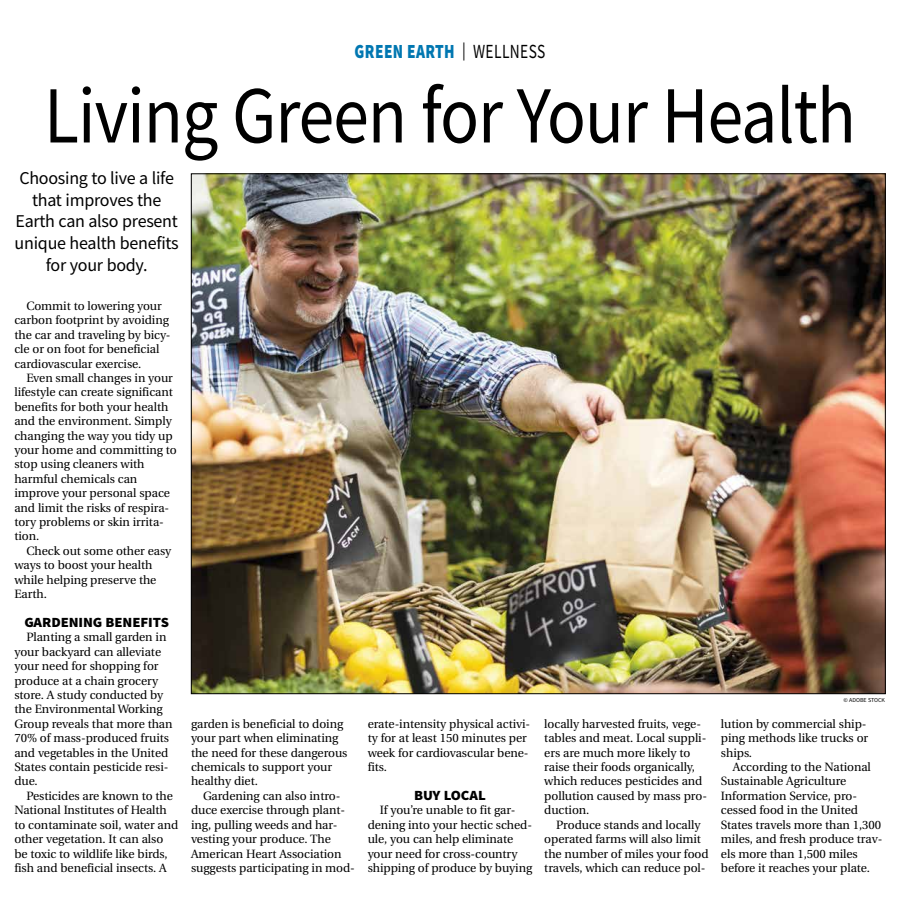
<style>
.page{position:relative;width:900px;height:908px;background:#fff}
.page>*{position:absolute;margin:0;border:0;box-sizing:border-box;transform-origin:0 0}
.t1{font:81px "Source Sans Pro";letter-spacing:-.015em;color:#000;scale:.89 1}
.t2{font:900 20px "Source Sans Pro";letter-spacing:.025em;color:#0077b1;scale:.77 1}
.t3{font:18px/21.6px "Source Sans Pro";letter-spacing:-.015em;color:#000;text-align:center}
.t4{font:900 14px "Source Sans Pro";letter-spacing:-.005em;color:#000;scale:1.05 1}
.t5{font:12px/14.4px "Utopia";letter-spacing:-.005em;color:#000}
.t6{font:6px "Source Sans Pro";color:#000}
.s1{font-weight:400;font-size:18px;color:#000}
.s2{font-weight:400;color:#000}
</style>
<div class="page">
<img style="left:193px;top:175px;width:691px;height:516px">
<h2 class="t2" style="left:355px;top:38px;width:249px">GREEN EARTH <span class="s1">|</span> <span class="s2">WELLNESS</span></h2>
<h1 class="t1" style="left:44px;top:64px;width:914px">Living Green for Your Health</h1>
<h3 class="t3" style="left:15px;top:167px;width:166px">Choosing to live a life that improves the<br>Earth can also present unique health benefits for your body.</h3>
<p class="t5" style="left:14px;top:299px;width:158px;text-indent:12px">Commit to lowering your carbon footprint by avoiding the car and traveling by bicy&shy;cle or on foot for beneficial cardiovascular exercise.</p>
<p class="t5" style="left:14px;top:371px;width:164px;text-indent:12px">Even small changes in your lifestyle can create significant benefits for both your health and the environment. Simply changing the way you tidy up your home and committing to stop using cleaners with harmful chemicals can improve your personal space and limit the risks of respira&shy;tory problems or skin irrita&shy;tion.</p>
<p class="t5" style="left:14px;top:543px;width:158px;text-indent:12px">Check out some other easy ways to boost your health while helping preserve the<br>Earth.</p>
<p class="t4" style="left:24px;top:612px;width:139px">GARDENING BENEFITS</p>
<p class="t5" style="left:14px;top:630px;width:160px;text-indent:12px">Planting a small garden in your backyard can alleviate your need for shopping for produce at a chain grocery store. A study conducted by the Environmental Working<br>Group reveals that more than<br>70% of mass-produced fruits and vegetables in the United<br>States contain pesticide resi&shy;due.</p>
<p class="t5" style="left:14px;top:788px;width:165px;text-indent:12px">Pesticides are known to the<br>National Institutes of Health to contaminate soil, water and other vegetation. It can also be toxic to wildlife like birds, fish and beneficial insects. A</p>
<p class="t5" style="left:191px;top:716px;width:158px">garden is beneficial to doing your part when eliminating the need for these dangerous chemicals to support your healthy diet.</p>
<p class="t5" style="left:191px;top:788px;width:165px;text-indent:12px">Gardening can also intro&shy;duce exercise through plant&shy;ing, pulling weeds and har&shy;vesting your produce. The<br>American Heart Association suggests participating in mod-</p>
<p class="t5" style="left:368px;top:716px;width:164px">erate-intensity physical activi&shy;ty for at least 150 minutes per week for cardiovascular bene&shy;fits.</p>
<p class="t4" style="left:414px;top:785px;width:70px">BUY LOCAL</p>
<p class="t5" style="left:368px;top:803px;width:166px;text-indent:12px">If you’re unable to fit gar&shy;dening into your hectic sched&shy;ule, you can help eliminate your need for cross-country shipping of produce by buying</p>
<p class="t5" style="left:544px;top:716px;width:164px">locally harvested fruits, vege&shy;tables and meat. Local suppli&shy;ers are much more likely to raise their foods organically, which reduces pesticides and pollution caused by mass pro&shy;duction.</p>
<p class="t5" style="left:544px;top:817px;width:166px;text-indent:12px">Produce stands and locally operated farms will also limit the number of miles your food travels, which can reduce pol-</p>
<p class="t6" style="left:844px;top:696px;width:43px">© ADOBE STOCK</p>
<p class="t5" style="left:721px;top:716px;width:149px">lution by commercial ship&shy;ping methods like trucks or ships.</p>
<p class="t5" style="left:721px;top:759px;width:163px;text-indent:12px">According to the National<br>Sustainable Agriculture<br>Information Service, pro&shy;cessed food in the United<br>States travels more than 1,300 miles, and fresh produce trav&shy;els more than 1,500 miles before it reaches your plate.</p>
</div>
